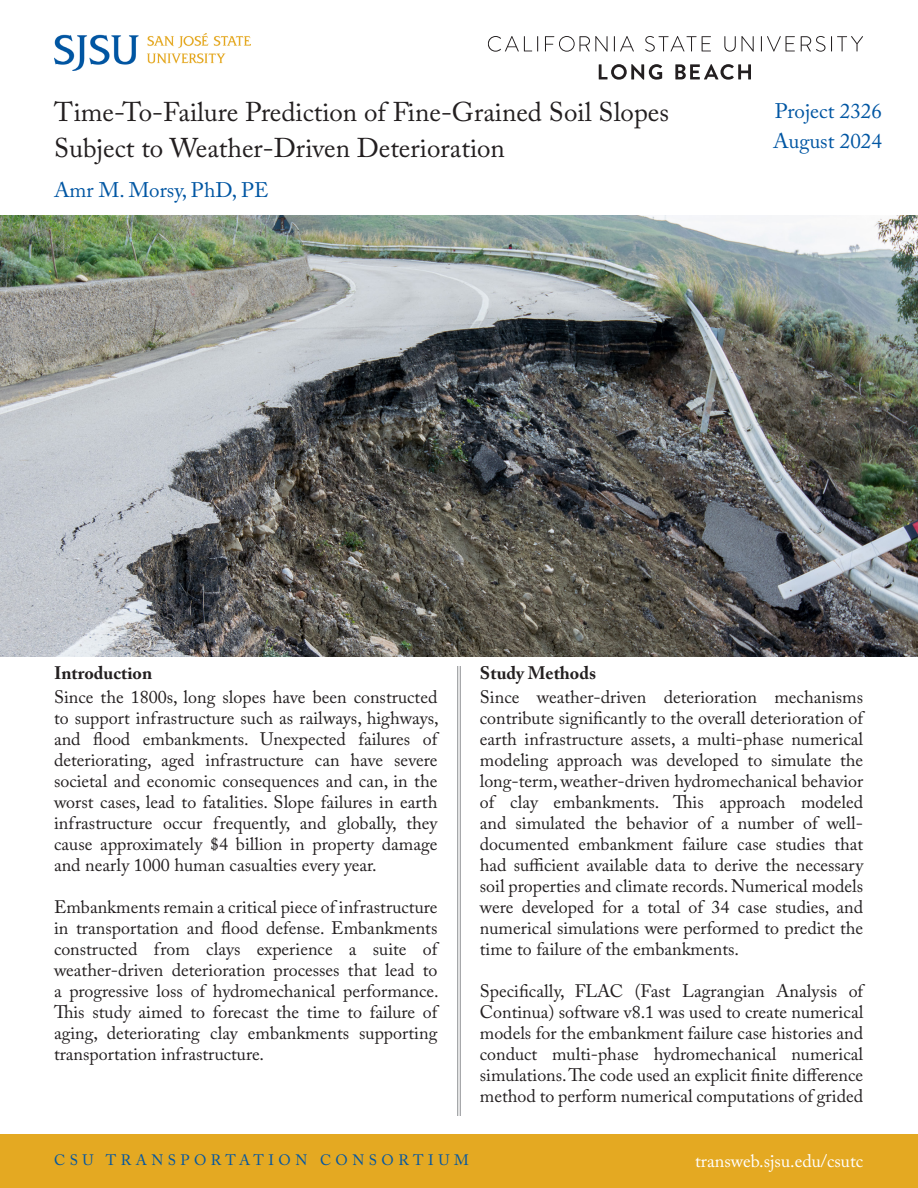
<style>
.page{position:relative;width:918px;height:1188px;background:#fff}
.page>*{position:absolute;margin:0;border:0;box-sizing:border-box;transform-origin:0 0}
.t1{font:27px/36px "Adobe Caslon Pro";color:#231f20}
.Project____Month_Yea{font:21px/30px "Adobe Caslon Pro";color:#0156a3}
.Body_Text{font:18px/21px "Adobe Caslon Pro";color:#231f20;text-align:justify}
.t2{font:700 18px "Adobe Caslon Pro";color:#231f20}
.t3{font:18px "Adobe Caslon Pro";color:#fff}
.t4{font:15px "Adobe Caslon Pro";letter-spacing:.3em;color:#0156a3}
</style>
<div class="page">
<div style="left:0;top:1134px;width:918px;height:54px;background:#e4a922"></div>
<hr style="left:460px;top:666px;width:1px;height:450px;background:#8a8c8f">
<hr style="left:457px;top:666px;width:1px;height:450px;background:#8a8c8f">
<img style="left:54px;top:34px;width:196px;height:37px">
<svg style="left:488px;top:36px;width:50px;height:16px"></svg>
<svg style="left:545px;top:36px;width:63px;height:16px"></svg>
<svg style="left:614px;top:36px;width:20px;height:15px"></svg>
<svg style="left:645px;top:36px;width:66px;height:16px"></svg>
<svg style="left:724px;top:36px;width:12px;height:16px"></svg>
<svg style="left:742px;top:36px;width:12px;height:16px"></svg>
<svg style="left:761px;top:36px;width:34px;height:16px"></svg>
<svg style="left:801px;top:36px;width:62px;height:16px"></svg>
<svg style="left:599px;top:64px;width:63px;height:16px"></svg>
<svg style="left:675px;top:64px;width:76px;height:16px"></svg>
<img style="left:0;top:215px;width:918px;height:442px">
<p class="t1" style="left:54px;top:93px;width:616px">Time-To-Failure Prediction of Fine-Grained Soil Slopes<br>Subject to Weather-Driven Deterioration</p>
<p class="Project____Month_Yea" style="left:54px;top:175px;width:216px">Amr M. Morsy, PhD, PE</p>
<p class="Project____Month_Yea" style="left:773px;top:95px;width:110px">Project 2326<br>August 2024</p>
<p class="t2" style="left:54px;top:662px;width:100px">Introduction</p>
<p class="Body_Text" style="left:54px;top:687px;width:386px">Since the 1800s, long slopes have been constructed to support infrastructure such as railways, highways, and flood embankments. Unexpected failures of deteriorating, aged infrastructure can have severe societal and economic consequences and can, in the worst cases, lead to fatalities. Slope failures in earth infrastructure occur frequently, and globally, they cause approximately $4 billion in property damage and nearly 1000 human casualties every year.</p>
<p class="Body_Text" style="left:54px;top:897px;width:386px">Embankments remain a critical piece of infrastructure in transportation and flood defense. Embankments constructed from clays experience a suite of weather-driven deterioration processes that lead to a progressive loss of hydromechanical performance.<br>This study aimed to forecast the time to failure of aging, deteriorating clay embankments supporting transportation infrastructure.</p>
<p class="t2" style="left:480px;top:663px;width:118px">Study Methods</p>
<p class="Body_Text" style="left:480px;top:687px;width:385px">Since weather-driven deterioration mechanisms contribute significantly to the overall deterioration of earth infrastructure assets, a multi-phase numerical modeling approach was developed to simulate the long-term, weather-driven hydromechanical behavior of clay embankments. This approach modeled and simulated the behavior of a number of well&shy;documented embankment failure case studies that had sufficient available data to derive the necessary soil properties and climate records. Numerical models were developed for a total of 34 case studies, and numerical simulations were performed to predict the time to failure of the embankments.</p>
<p class="Body_Text" style="left:480px;top:981px;width:385px">Specifically, FLAC (Fast Lagrangian Analysis of Continua) software v8.1 was used to create numerical models for the embankment failure case histories and conduct multi-phase hydromechanical numerical simulations. The code used an explicit finite difference method to perform numerical computations of grided</p>
<p class="t4" style="left:54px;top:1151px;width:416px">CSU TRANSPORTATION CONSORTIUM</p>
<p class="t3" style="left:695px;top:1150px;width:170px">transweb.sjsu.edu/csutc</p>
</div>
